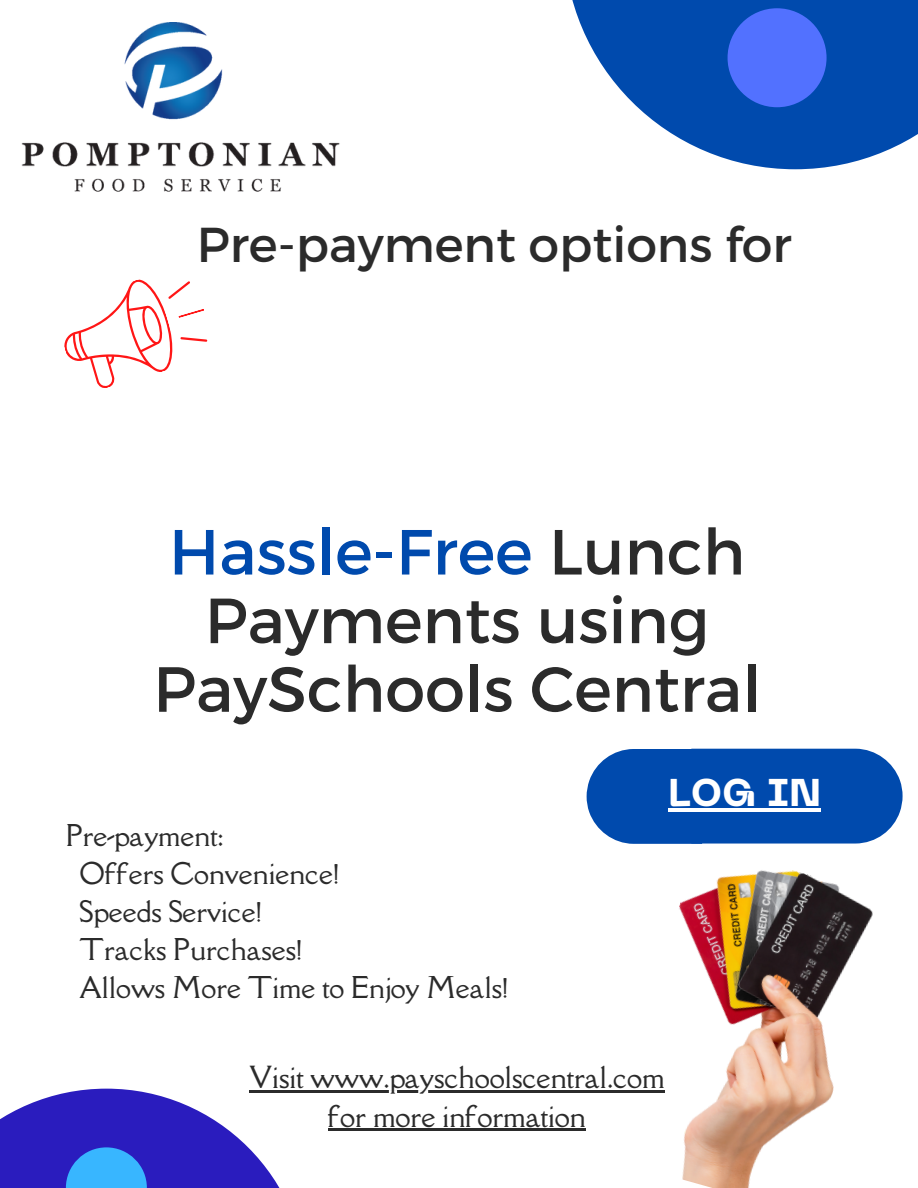
<style>
.page{position:relative;width:918px;height:1188px;background:#fff}
.page>*{position:absolute;margin:0;border:0;box-sizing:border-box;transform-origin:0 0}
.t1{font:63.6px/68.7px "Montserrat";color:#2b2b2b;text-align:center}
.t2{font:48.9px "Montserrat";color:#2b2b2b}
.t3{font:800 38.4px "PP Neue Machina";color:#fff}
.t4{font:27.9px/38.2px "Della Respira";color:#2b2b2b;text-align:center}
.t5{font:27.45px/38px "Della Respira";color:#2b2b2b}
.s1{color:#004aad}
</style>
<div class="page">
<svg style="left:587px;top:749px;width:316px;height:95px;background:#1357b3"></svg>
<svg style="left:572px;top:0;width:346px;height:169px;fill:#004aad"></svg>
<svg style="left:0;top:1089px;width:307px;height:99px"></svg>
<div style="left:728px;top:8px;width:99px;height:99px;background:#5271ff;border-radius:50%"></div>
<img style="left:22px;top:23px;width:318px;height:168px">
<svg style="left:64px;top:279px;width:144px;height:109px"></svg>
<img style="left:608px;top:870px;width:265px;height:318px">
<hr style="left:250px;top:1091px;width:415px;height:2px;background:#2b2b2b">
<hr style="left:328px;top:1129px;width:258px;height:2px;background:#2b2b2b">
<hr style="left:668px;top:808px;width:153px;height:3px;background:#fff">
<h2 class="t2" style="left:197px;top:213px;width:596px">Pre-payment options for</h2>
<h1 class="t1" style="left:153px;top:514px;width:609px"><span class="s1">Hassle-Free</span> Lunch<br>Payments using<br>PaySchools Central</h1>
<p class="t5" style="left:80px;top:816px;width:430px;text-indent:-14px">Pre-payment:<br>Offers Convenience!<br>Speeds Service!<br>Tracks Purchases!<br>Allows More Time to Enjoy Meals!</p>
<h3 class="t3" style="left:668px;top:778px;width:154px">LOG IN</h3>
<p class="t4" style="left:250px;top:1058px;width:417px">Visit www.payschoolscentral.com for more information</p>
</div>
